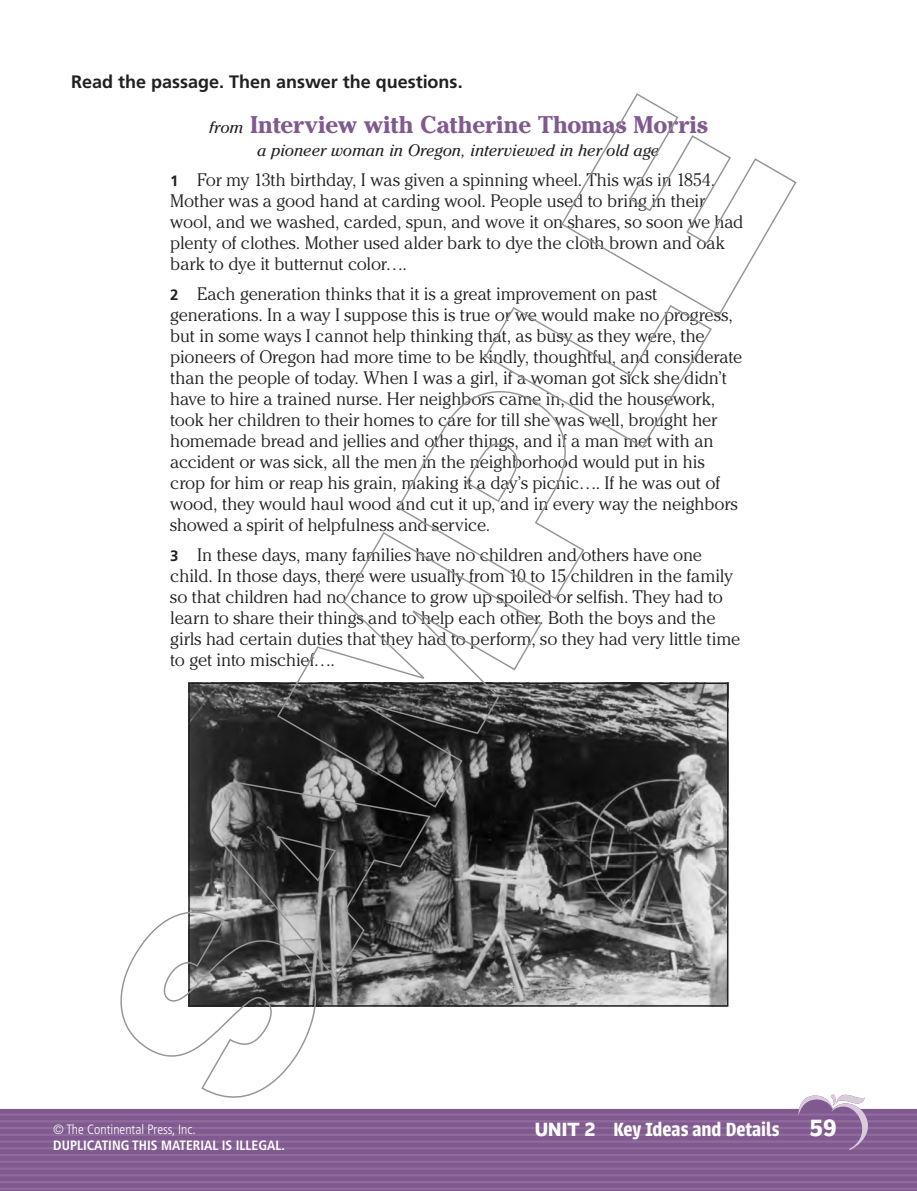
<style>
.page{position:relative;width:917px;height:1191px;background:#fff}
.page>*{position:absolute;margin:0;border:0;box-sizing:border-box;transform-origin:0 0}
.t1{font:700 24px "Cheltenham";letter-spacing:-.005em;color:#805990}
.t2{font:600 21px "Urbana";color:#fff}
.t3{font:300 18px/21px "Cheltenham";letter-spacing:-.01em;color:#231f20}
.t4{font:700 18px "Frutiger";color:#231f20}
.t5{font:italic 16.5px "Cheltenham";letter-spacing:-.005em;color:#231f20}
.t6{font:700 condensed 13.5px "Frutiger";color:#fff}
.t7{font:300 condensed 13.5px "Frutiger";color:#fff}
.s1{font-weight:400;font-style:italic;font-size:16.5px;color:#231f20}
.s2{font-family:"Frutiger";font-weight:700;font-size:15px}
.s3{font-family:"Remora Sans W2";font-weight:700;font-size:19.5px}
.s4{font-family:"Remora Sans W2";font-weight:700;font-size:24px}
</style>
<div class="page">
<svg style="left:0;top:1097px;width:917px;height:94px;fill:#805990"></svg>
<hr style="left:0;top:1187px;width:917px;height:3px;background:#906c9c">
<hr style="left:0;top:1181px;width:917px;height:2px;background:#906c9c">
<hr style="left:0;top:1174px;width:917px;height:2px;background:#906c9c">
<hr style="left:0;top:1167px;width:917px;height:2px;background:#906c9c">
<hr style="left:0;top:1160px;width:917px;height:3px;background:#906c9c">
<hr style="left:0;top:1154px;width:917px;height:2px;background:#906c9c">
<hr style="left:0;top:1147px;width:917px;height:2px;background:#906c9c">
<hr style="left:0;top:1140px;width:917px;height:2px;background:#906c9c">
<hr style="left:0;top:1133px;width:917px;height:3px;background:#906c9c">
<hr style="left:0;top:1127px;width:917px;height:2px;background:#906c9c">
<hr style="left:0;top:1120px;width:917px;height:2px;background:#906c9c">
<hr style="left:0;top:1113px;width:917px;height:2px;background:#906c9c">
<svg style="left:798px;top:1094px;width:71px;height:56px"></svg>
<img style="left:191px;top:685px;width:534px;height:318px">
<div style="left:188px;top:682px;width:540px;height:324px;border:2px solid #231f20"></div>
<svg style="left:120px;top:899px;width:209px;height:198px"></svg>
<svg style="left:210px;top:781px;width:222px;height:200px"></svg>
<svg style="left:276px;top:532px;width:267px;height:276px"></svg>
<svg style="left:396px;top:307px;width:316px;height:293px"></svg>
<svg style="left:560px;top:93px;width:236px;height:224px"></svg>
<p class="t4" style="left:71px;top:71px;width:393px">Read the passage. Then answer the questions.</p>
<h1 class="t1" style="left:209px;top:111px;width:500px"><span class="s1">from</span> Interview with Catherine Thomas Morris</h1>
<p class="t5" style="left:257px;top:140px;width:404px">a pioneer woman in Oregon, interviewed in her old age</p>
<p class="t3" style="left:170px;top:169px;width:575px"><span class="s2">1</span> For my 13th birthday, I was given a spinning wheel. This was in 1854.<br>Mother was a good hand at carding wool. People used to bring in their wool, and we washed, carded, spun, and wove it on shares, so soon we had plenty of clothes. Mother used alder bark to dye the cloth brown and oak bark to dye it butternut color….</p>
<p class="t3" style="left:170px;top:283px;width:573px"><span class="s2">2</span> Each generation thinks that it is a great improvement on past generations. In a way I suppose this is true or we would make no progress, but in some ways I cannot help thinking that, as busy as they were, the pioneers of Oregon had more time to be kindly, thoughtful, and considerate than the people of today. When I was a girl, if a woman got sick she didn’t have to hire a trained nurse. Her neighbors came in, did the housework, took her children to their homes to care for till she was well, brought her homemade bread and jellies and other things, and if a man met with an accident or was sick, all the men in the neighborhood would put in his crop for him or reap his grain, making it a day’s picnic…. If he was out of wood, they would haul wood and cut it up, and in every way the neighbors showed a spirit of helpfulness and service.</p>
<p class="t3" style="left:170px;top:544px;width:571px"><span class="s2">3</span> In these days, many families have no children and others have one child. In those days, there were usually from 10 to 15 children in the family so that children had no chance to grow up spoiled or selfish. They had to learn to share their things and to help each other. Both the boys and the girls had certain duties that they had to perform, so they had very little time to get into mischief….</p>
<p class="t7" style="left:53px;top:1121px;width:144px">© The Continental Press, Inc.</p>
<p class="t6" style="left:53px;top:1137px;width:233px">DUPLICATING THIS MATERIAL IS ILLEGAL.</p>
<p class="t2" style="left:535px;top:1117px;width:303px"><span class="s3">UNIT 2</span> Key Ideas and Details <span class="s4">59</span></p>
</div>
